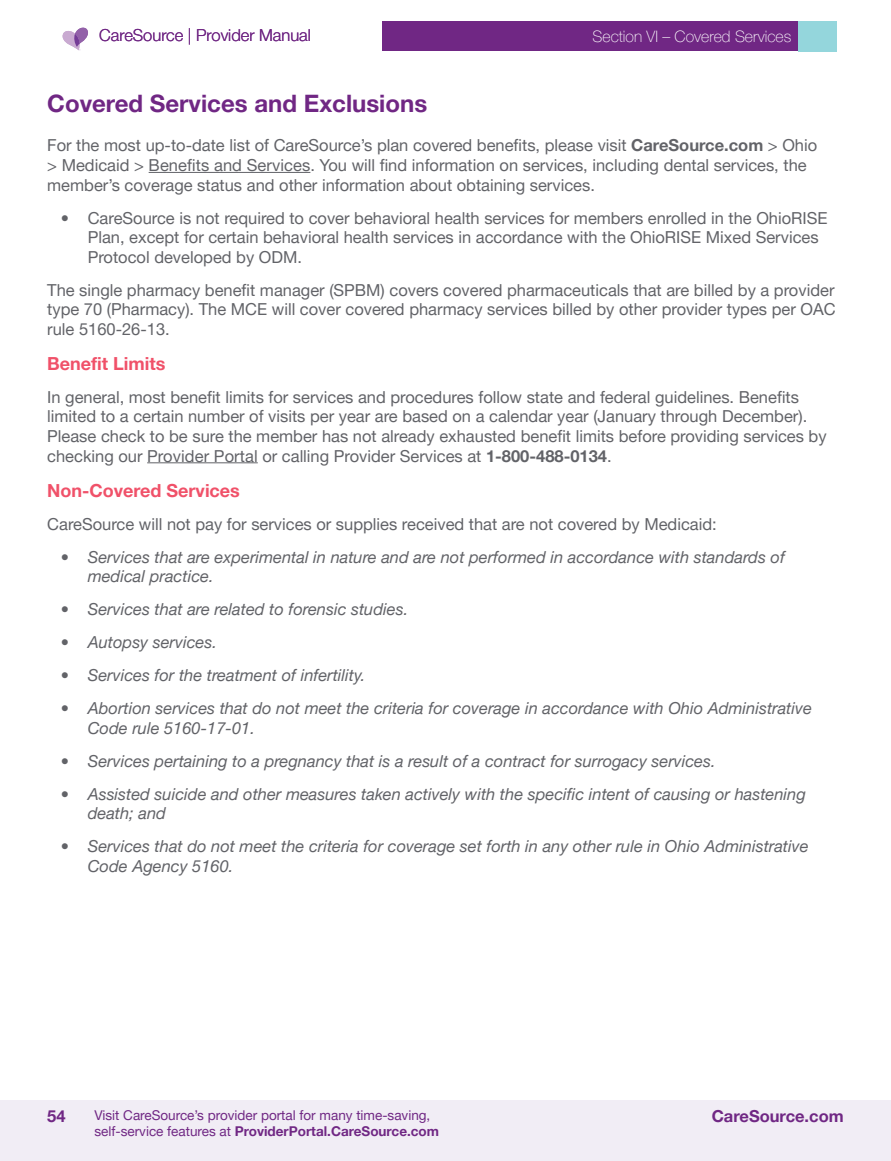
<style>
.page{position:relative;width:891px;height:1161px;background:#fff}
.page>*{position:absolute;margin:0;border:0;box-sizing:border-box;transform-origin:0 0}
.t1{font:700 24px "Helvetica Neue LT Pro";color:#702784}
.t2{font:700 18px "Helvetica Neue LT Pro";color:#f05169}
.t3{font:16.5px/19.6px "Helvetica Neue LT Pro";color:#626368}
.t4{font:italic 16.5px/19.5px "Helvetica Neue LT Pro";color:#626368}
.t5{font:300 16.5px "Helvetica Neue LT Pro";color:#702784}
.t6{font:700 16.5px "Helvetica Neue LT Pro";color:#702784}
.t7{font:100 15.75px "Helvetica Neue LT Pro";color:#fff}
.t8{font:13.5px/16.2px "Helvetica Neue LT Pro";color:#702784}
.s1{font-weight:700}
</style>
<div class="page">
<div style="left:0;top:1100px;width:891px;height:61px;background:#f1edf5"></div>
<div style="left:382px;top:21px;width:416px;height:30px;background:#702784"></div>
<div style="left:798px;top:21px;width:39px;height:31px;background:#94d6dc"></div>
<svg style="left:62px;top:27px;width:26px;height:23px"></svg>
<hr style="left:149px;top:172px;width:161px;height:1px;background:#626368">
<hr style="left:147px;top:462px;width:111px;height:1px;background:#626368">
<p class="t5" style="left:99px;top:25px;width:213px">CareSource | Provider Manual</p>
<p class="t7" style="left:593px;top:27px;width:200px">Section VI – Covered Services</p>
<h1 class="t1" style="left:47px;top:88px;width:382px">Covered Services and Exclusions</h1>
<p class="t3" style="left:47px;top:135px;width:771px">For the most up-to-date list of CareSource’s plan covered benefits, please visit <span class="s1">CareSource.com</span> &gt; Ohio &gt; Medicaid &gt; Benefits and Services. You will find information on services, including dental services, the member’s coverage status and other information about obtaining services.</p>
<p class="t3" style="left:88px;top:208px;width:741px;text-indent:-27px">• CareSource is not required to cover behavioral health services for members enrolled in the OhioRISE<br>Plan, except for certain behavioral health services in accordance with the OhioRISE Mixed Services<br>Protocol developed by ODM.</p>
<p class="t3" style="left:47px;top:280px;width:790px;text-align:justify">The single pharmacy benefit manager (SPBM) covers covered pharmaceuticals that are billed by a provider type 70 (Pharmacy). The MCE will cover covered pharmacy services billed by other provider types per OAC rule 5160-26-13.</p>
<p class="t2" style="left:47px;top:352px;width:120px">Benefit Limits</p>
<p class="t3" style="left:47px;top:387px;width:781px">In general, most benefit limits for services and procedures follow state and federal guidelines. Benefits limited to a certain number of visits per year are based on a calendar year (January through December).<br>Please check to be sure the member has not already exhausted benefit limits before providing services by checking our Provider Portal or calling Provider Services at <span class="s1">1-800-488-0134</span>.</p>
<p class="t2" style="left:47px;top:479px;width:194px">Non-Covered Services</p>
<p class="t3" style="left:47px;top:514px;width:671px">CareSource will not pay for services or supplies received that are not covered by Medicaid:</p>
<p class="t4" style="left:88px;top:547px;width:699px;text-indent:-27px">• Services that are experimental in nature and are not performed in accordance with standards of medical practice.</p>
<p class="t4" style="left:61px;top:599px;width:349px">• Services that are related to forensic studies.</p>
<p class="t4" style="left:61px;top:632px;width:158px">• Autopsy services.</p>
<p class="t4" style="left:61px;top:665px;width:306px">• Services for the treatment of infertility.</p>
<p class="t4" style="left:88px;top:698px;width:726px;text-indent:-27px">• Abortion services that do not meet the criteria for coverage in accordance with Ohio Administrative<br>Code rule 5160-17-01.</p>
<p class="t4" style="left:61px;top:751px;width:656px">• Services pertaining to a pregnancy that is a result of a contract for surrogacy services.</p>
<p class="t4" style="left:88px;top:784px;width:720px;text-indent:-27px">• Assisted suicide and other measures taken actively with the specific intent of causing or hastening death; and</p>
<p class="t4" style="left:88px;top:836px;width:722px;text-indent:-27px">• Services that do not meet the criteria for coverage set forth in any other rule in Ohio Administrative<br>Code Agency 5160.</p>
<p class="t6" style="left:47px;top:1106px;width:20px">54</p>
<p class="t6" style="left:712px;top:1106px;width:134px">CareSource.com</p>
<p class="t8" style="left:95px;top:1107px;width:346px">Visit CareSource’s provider portal for many time-saving, self-service features at <span class="s1">ProviderPortal.CareSource.com</span></p>
</div>
